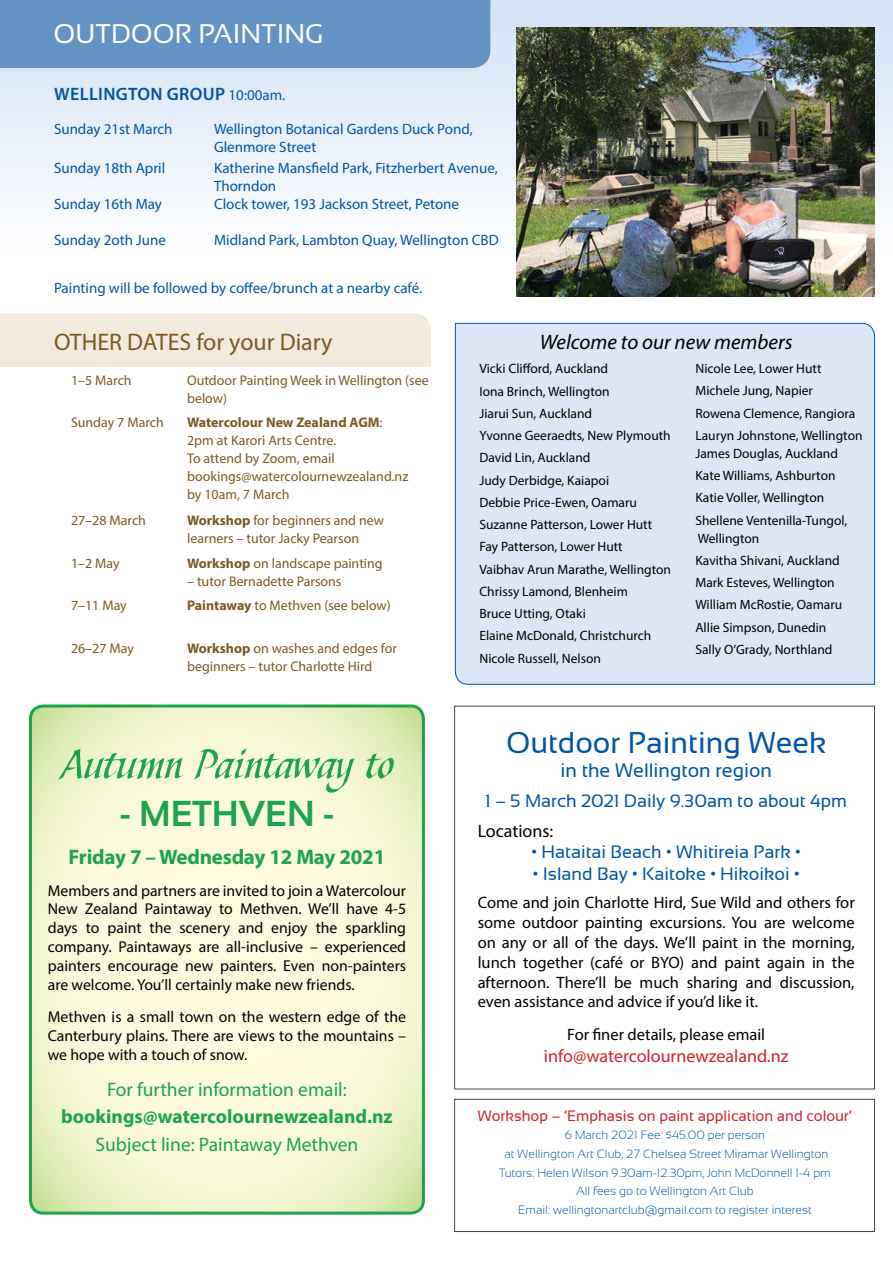
<style>
.page{position:relative;width:893px;height:1263px;background:#fff}
.page>*{position:absolute;margin:0;border:0;box-sizing:border-box;transform-origin:0 0}
.t1{font:51px "Kahu";color:#1ca44a}
.t2{font:700 36px "Sansation";color:#1ca44a}
.t3{font:30px "Sansation";color:#0054a6}
.t4{font:27px "Sansation";color:#fff}
.t5{font:24px "Myriad Pro";color:#7c5923}
.t6{font:700 21px "Myriad Pro";letter-spacing:-.01em;color:#1ca44a}
.t7{font:italic 21px "Myriad Pro";color:#000}
.t8{font:19.5px "Myriad Pro";color:#1ca44a}
.t9{font:700 19.5px "Myriad Pro";color:#1ca44a}
.t10{font:19.5px "Sansation";color:#0054a6}
.t11{font:18px "Sansation";color:#0054a6}
.t12{font:18px "Myriad Pro";color:#d2232a}
.t13{font:600 18px "Myriad Pro";letter-spacing:.02em;color:#0054a6}
.t14{font:18px "Myriad Pro";color:#000}
.t15{font:16.5px/19.8px "Myriad Pro";color:#000;text-align:justify}
.t16{font:15.75px/18.9px "Myriad Pro";color:#000;text-align:justify}
.t17{font:15px/18px "Myriad Pro";color:#0054a6}
.t18{font:15px "Sansation";color:#d2232a}
.t19{font:13.95px/18px "Myriad Pro";color:#7c5923}
.t20{font:13.5px/22.2px "Myriad Pro";color:#000}
.t21{font:300 12px/18.6px "Sansation";color:#0054a6;text-align:center}
.s1{font-weight:400;font-size:15px}
.s2{font-weight:700}
</style>
<div class="page">
<div style="left:0;top:0;width:893px;height:257px;background:linear-gradient(to bottom,#ccddef,#fff)"></div>
<img style="left:516px;top:28px;width:358px;height:268px">
<div style="left:455px;top:323px;width:420px;height:362px;background:#dce6f5"></div>
<svg style="left:31px;top:708px;width:392px;height:505px;background:#f5f6d3"></svg>
<div style="left:29px;top:704px;width:396px;height:510px;border:3px solid #1ca44a;border-radius:13px"></div>
<div style="left:0;top:0;width:490px;height:68px;background:#6593c4"></div>
<div style="left:0;top:313px;width:431px;height:54px;background:#f2eadc"></div>
<h3 class="t4" style="left:54px;top:18px;width:42px">Outdoor</h3>
<h3 class="t4" style="left:199px;top:18px;width:32px">Painting</h3>
<h3 class="t13" style="left:54px;top:83px;width:233px">WELLINGTON GROUP <span class="s1">10:00am.</span></h3>
<p class="t17" style="left:54px;top:119px;width:120px">Sunday 21st March</p>
<p class="t17" style="left:214px;top:119px;width:260px">Wellington Botanical Gardens Duck Pond,<br>Glenmore Street</p>
<p class="t17" style="left:54px;top:159px;width:113px">Sunday 18th April</p>
<p class="t17" style="left:214px;top:159px;width:285px">Katherine Mansfield Park, Fitzherbert Avenue,<br>Thorndon</p>
<p class="t17" style="left:54px;top:195px;width:109px">Sunday 16th May</p>
<p class="t17" style="left:214px;top:195px;width:247px">Clock tower, 193 Jackson Street, Petone</p>
<p class="t17" style="left:54px;top:231px;width:113px">Sunday 2oth June</p>
<p class="t17" style="left:214px;top:231px;width:286px">Midland Park, Lambton Quay, Wellington CBD</p>
<p class="t17" style="left:54px;top:278px;width:370px">Painting will be followed by coffee/brunch at a nearby café.</p>
<h3 class="t5" style="left:54px;top:327px;width:280px">OTHER DATES for your Diary</h3>
<p class="t19" style="left:71px;top:371px;width:62px">1–5 March</p>
<p class="t19" style="left:187px;top:371px;width:243px">Outdoor Painting Week in Wellington (see below)</p>
<p class="t19" style="left:71px;top:413px;width:94px">Sunday 7 March</p>
<p class="t19" style="left:187px;top:413px;width:223px"><span class="s2">Watercolour New Zealand AGM</span>:<br>2pm at Karori Arts Centre.<br>To attend by Zoom, email bookings@watercolournewzealand.nz by 10am, 7 March</p>
<p class="t19" style="left:71px;top:511px;width:76px">27–28 March</p>
<p class="t19" style="left:187px;top:511px;width:199px"><span class="s2">Workshop</span> for beginners and new learners – tutor Jacky Pearson</p>
<p class="t19" style="left:71px;top:554px;width:50px">1–2 May</p>
<p class="t19" style="left:187px;top:554px;width:197px"><span class="s2">Workshop</span> on landscape painting</p>
<p class="t19" style="left:187px;top:572px;width:156px">– tutor Bernadette Parsons</p>
<p class="t19" style="left:71px;top:596px;width:57px">7–11 May</p>
<p class="t19" style="left:187px;top:596px;width:205px"><span class="s2">Paintaway</span> to Methven (see below)</p>
<p class="t19" style="left:71px;top:639px;width:65px">26–27 May</p>
<p class="t19" style="left:187px;top:639px;width:211px"><span class="s2">Workshop</span> on washes and edges for beginners – tutor Charlotte Hird</p>
<h3 class="t7" style="left:540px;top:329px;width:254px">Welcome to our new members</h3>
<p class="t20" style="left:479px;top:357px;width:193px">Vicki Clifford, Auckland<br>Iona Brinch, Wellington<br>Jiarui Sun, Auckland<br>Yvonne Geeraedts, New Plymouth<br>David Lin, Auckland<br>Judy Derbidge, Kaiapoi<br>Debbie Price-Ewen, Oamaru<br>Suzanne Patterson, Lower Hutt<br>Fay Patterson, Lower Hutt<br>Vaibhav Arun Marathe, Wellington<br>Chrissy Lamond, Blenheim<br>Bruce Utting, Otaki<br>Elaine McDonald, Christchurch<br>Nicole Russell, Nelson</p>
<p class="t20" style="left:695px;top:357px;width:169px">Nicole Lee, Lower Hutt<br>Michele Jung, Napier<br>Rowena Clemence, Rangiora<br>Lauryn Johnstone, Wellington</p>
<p class="t20" style="left:695px;top:442px;width:153px">James Douglas, Auckland<br>Kate Williams, Ashburton<br>Katie Voller, Wellington<br>Shellene Ventenilla-Tungol,</p>
<p class="t20" style="left:695px;top:527px;width:148px">Wellington<br>Kavitha Shivani, Auckland<br>Mark Esteves, Wellington<br>William McRostie, Oamaru<br>Allie Simpson, Dunedin<br>Sally O’Grady, Northland</p>
<h1 class="t1" style="left:60px;top:740px;width:336px">Autumn Paintaway to</h1>
<h2 class="t2" style="left:119px;top:793px;width:217px">- METHVEN -</h2>
<h3 class="t6" style="left:69px;top:843px;width:318px">Friday 7 – Wednesday 12 May 2021</h3>
<p class="t16" style="left:48px;top:880px;width:360px">Members and partners are invited to join a Watercolour New Zealand Paintaway to Methven. We’ll have 4-5 days to paint the scenery and enjoy the sparkling company. Paintaways are all-inclusive – experienced painters encourage new painters. Even non-painters are welcome. You’ll certainly make new friends.</p>
<p class="t16" style="left:48px;top:1007px;width:360px">Methven is a small town on the western edge of the Canterbury plains. There are views to the mountains – we hope with a touch of snow.</p>
<h3 class="t8" style="left:107px;top:1077px;width:241px">For further information email:</h3>
<h3 class="t9" style="left:61px;top:1104px;width:333px">bookings@watercolournewzealand.nz</h3>
<h3 class="t8" style="left:95px;top:1132px;width:264px">Subject line: Paintaway Methven</h3>
<h3 class="t3" style="left:506px;top:726px;width:322px">Outdoor Painting Week</h3>
<h3 class="t10" style="left:560px;top:759px;width:213px">in the Wellington region</h3>
<h3 class="t11" style="left:485px;top:790px;width:363px">1 – 5 March 2021 Daily 9.30am to about 4pm</h3>
<h3 class="t14" style="left:478px;top:820px;width:77px">Locations:</h3>
<h3 class="t11" style="left:532px;top:842px;width:271px">• Hataitai Beach • Whitireia Park •</h3>
<h3 class="t11" style="left:533px;top:864px;width:268px">• Island Bay • Kaitoke • Hikoikoi •</h3>
<p class="t15" style="left:478px;top:893px;width:379px">Come and join Charlotte Hird, Sue Wild and others for some outdoor painting excursions. You are welcome on any or all of the days. We’ll paint in the morning, lunch together (café or BYO) and paint again in the afternoon. There’ll be much sharing and discussion, even assistance and advice if you’d like it.</p>
<p class="t15" style="left:567px;top:1024px;width:199px">For finer details, please email</p>
<h3 class="t12" style="left:544px;top:1044px;width:246px">info@watercolournewzealand.nz</h3>
<p class="t18" style="left:478px;top:1107px;width:376px">Workshop – ‘Emphasis on paint application and colour’</p>
<p class="t21" style="left:499px;top:1126px;width:333px">6 March 2021 Fee: $45.00 per person<br>at Wellington Art Club, 27 Chelsea Street Miramar Wellington Tutors: Helen Wilson 9.30am-12.30pm, John McDonnell 1-4 pm All fees go to Wellington Art Club<br>Email: wellingtonartclub@gmail.com to register interest</p>
</div>
